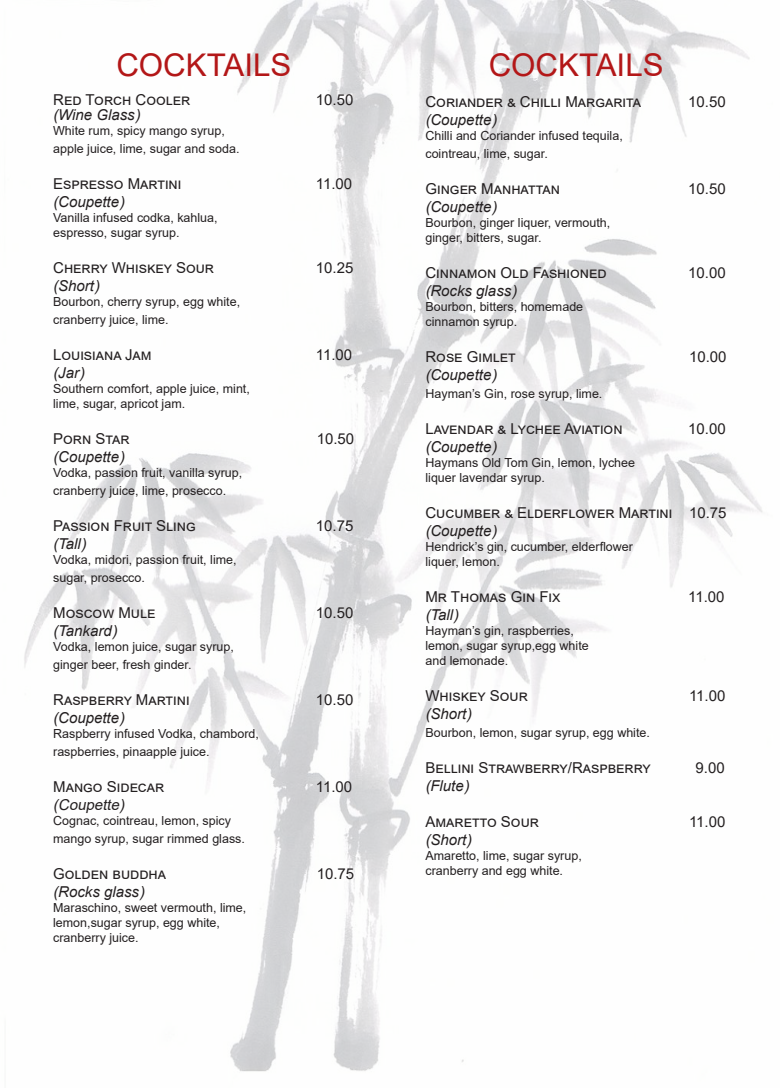
<style>
.page{position:relative;width:780px;height:1088px;background:#fff}
.page>*{position:absolute;margin:0;border:0;box-sizing:border-box;transform-origin:0 0}
.t1{font:31.25px "Arial";color:#b31718}
.t2{font:15px "Arial";color:#231f20}
.t3{font:italic 15px "Arial";color:#231f20}
.t4{font:italic 15px "Arial";color:#231f20}
.t5{font:12.5px "Arial";color:#231f20}
.s1{font-style:inherit}
</style>
<div class="page">
<img style="left:24px;top:0;width:739px;height:1072px">
<p class="t1" style="left:116px;top:43px;width:176px">COCKTAILS</p>
<p class="t2" style="left:53px;top:89px;width:134px">Red Torch Cooler</p>
<p class="t2" style="left:316px;top:89px;width:39px">10.50</p>
<p class="t3" style="left:53px;top:105px;width:92px"><span class="s1">(</span>Wine Glass<span class="s1">)</span></p>
<p class="t5" style="left:53px;top:122px;width:173px">White rum, spicy mango syrup,</p>
<p class="t5" style="left:53px;top:140px;width:188px">apple juice, lime, sugar and soda.</p>
<p class="t2" style="left:53px;top:173px;width:130px">Espresso Martini</p>
<p class="t2" style="left:316px;top:173px;width:38px">11.00</p>
<p class="t3" style="left:53px;top:192px;width:76px"><span class="s1">(</span>Coupette<span class="s1">)</span></p>
<p class="t5" style="left:53px;top:209px;width:166px">Vanilla infused codka, kahlua,</p>
<p class="t5" style="left:53px;top:224px;width:128px">espresso, sugar syrup.</p>
<p class="t2" style="left:53px;top:257px;width:158px">Cherry Whiskey Sour</p>
<p class="t2" style="left:316px;top:257px;width:39px">10.25</p>
<p class="t3" style="left:53px;top:276px;width:51px"><span class="s1">(</span>Short<span class="s1">)</span></p>
<p class="t5" style="left:53px;top:293px;width:188px">Bourbon, cherry syrup, egg white,</p>
<p class="t5" style="left:53px;top:311px;width:117px">cranberry juice, lime.</p>
<p class="t2" style="left:53px;top:344px;width:100px">Louisiana Jam</p>
<p class="t2" style="left:316px;top:344px;width:38px">11.00</p>
<p class="t3" style="left:53px;top:363px;width:36px"><span class="s1">(</span>Jar<span class="s1">)</span></p>
<p class="t5" style="left:53px;top:380px;width:198px">Southern comfort, apple juice, mint,</p>
<p class="t5" style="left:53px;top:395px;width:133px">lime, sugar, apricot jam.</p>
<p class="t2" style="left:53px;top:428px;width:74px">Porn Star</p>
<p class="t2" style="left:317px;top:428px;width:39px">10.50</p>
<p class="t3" style="left:53px;top:447px;width:76px"><span class="s1">(</span>Coupette<span class="s1">)</span></p>
<p class="t5" style="left:53px;top:464px;width:190px">Vodka, passion fruit, vanilla syrup,</p>
<p class="t5" style="left:53px;top:482px;width:174px">cranberry juice, lime, prosecco.</p>
<p class="t2" style="left:53px;top:515px;width:144px">Passion Fruit Sling</p>
<p class="t2" style="left:316px;top:515px;width:39px">10.75</p>
<p class="t3" style="left:53px;top:534px;width:38px"><span class="s1">(</span>Tall<span class="s1">)</span></p>
<p class="t5" style="left:53px;top:551px;width:185px">Vodka, midori, passion fruit, lime,</p>
<p class="t5" style="left:53px;top:569px;width:93px">sugar, prosecco.</p>
<p class="t2" style="left:53px;top:602px;width:104px">Moscow Mule</p>
<p class="t2" style="left:316px;top:602px;width:39px">10.50</p>
<p class="t3" style="left:53px;top:621px;width:69px"><span class="s1">(</span>Tankard<span class="s1">)</span></p>
<p class="t5" style="left:53px;top:638px;width:182px">Vodka, lemon juice, sugar syrup,</p>
<p class="t5" style="left:53px;top:656px;width:140px">ginger beer, fresh ginder.</p>
<p class="t2" style="left:53px;top:689px;width:138px">Raspberry Martini</p>
<p class="t2" style="left:316px;top:689px;width:39px">10.50</p>
<p class="t3" style="left:53px;top:708px;width:76px"><span class="s1">(</span>Coupette<span class="s1">)</span></p>
<p class="t5" style="left:53px;top:725px;width:207px">Raspberry infused Vodka, chambord,</p>
<p class="t5" style="left:53px;top:743px;width:158px">raspberries, pinaapple juice.</p>
<p class="t2" style="left:53px;top:776px;width:109px">Mango Sidecar</p>
<p class="t2" style="left:316px;top:776px;width:38px">11.00</p>
<p class="t4" style="left:53px;top:794px;width:76px">(Coupette)</p>
<p class="t5" style="left:53px;top:812px;width:179px">Cognac, cointreau, lemon, spicy</p>
<p class="t5" style="left:53px;top:830px;width:193px">mango syrup, sugar rimmed glass.</p>
<p class="t2" style="left:53px;top:863px;width:114px">Golden buddha</p>
<p class="t2" style="left:317px;top:863px;width:39px">10.75</p>
<p class="t3" style="left:53px;top:882px;width:96px"><span class="s1">(</span>Rocks glass<span class="s1">)</span></p>
<p class="t5" style="left:53px;top:899px;width:195px">Maraschino, sweet vermouth, lime,</p>
<p class="t5" style="left:53px;top:914px;width:168px">lemon,sugar syrup, egg white,</p>
<p class="t5" style="left:53px;top:929px;width:87px">cranberry juice.</p>
<p class="t1" style="left:488px;top:43px;width:176px">COCKTAILS</p>
<p class="t2" style="left:425px;top:91px;width:217px">Coriander &amp; Chilli Margarita</p>
<p class="t2" style="left:688px;top:91px;width:39px">10.50</p>
<p class="t3" style="left:425px;top:110px;width:76px"><span class="s1">(</span>Coupette<span class="s1">)</span></p>
<p class="t5" style="left:425px;top:127px;width:199px">Chilli and Coriander infused tequila,</p>
<p class="t5" style="left:425px;top:145px;width:124px">cointreau, lime, sugar.</p>
<p class="t2" style="left:425px;top:178px;width:136px">Ginger Manhattan</p>
<p class="t2" style="left:688px;top:178px;width:39px">10.50</p>
<p class="t3" style="left:425px;top:197px;width:76px"><span class="s1">(</span>Coupette<span class="s1">)</span></p>
<p class="t5" style="left:425px;top:214px;width:186px">Bourbon, ginger liquer, vermouth,</p>
<p class="t5" style="left:425px;top:229px;width:118px">ginger, bitters, sugar.</p>
<p class="t2" style="left:425px;top:262px;width:183px">Cinnamon Old Fashioned</p>
<p class="t2" style="left:688px;top:262px;width:39px">10.00</p>
<p class="t3" style="left:425px;top:281px;width:96px"><span class="s1">(</span>Rocks glass<span class="s1">)</span></p>
<p class="t5" style="left:425px;top:298px;width:159px">Bourbon, bitters, homemade</p>
<p class="t5" style="left:425px;top:313px;width:93px">cinnamon syrup.</p>
<p class="t2" style="left:425px;top:346px;width:92px">Rose Gimlet</p>
<p class="t2" style="left:689px;top:346px;width:39px">10.00</p>
<p class="t3" style="left:425px;top:365px;width:76px"><span class="s1">(</span>Coupette<span class="s1">)</span></p>
<p class="t5" style="left:425px;top:385px;width:178px">Hayman’s Gin, rose syrup, lime.</p>
<p class="t2" style="left:425px;top:418px;width:199px">Lavendar &amp; Lychee Aviation</p>
<p class="t2" style="left:688px;top:418px;width:39px">10.00</p>
<p class="t3" style="left:425px;top:437px;width:76px"><span class="s1">(</span>Coupette<span class="s1">)</span></p>
<p class="t5" style="left:425px;top:454px;width:211px">Haymans Old Tom Gin, lemon, lychee</p>
<p class="t5" style="left:425px;top:469px;width:121px">liquer lavendar syrup.</p>
<p class="t2" style="left:425px;top:502px;width:303px">Cucumber &amp; Elderflower Martini 10.75</p>
<p class="t3" style="left:425px;top:521px;width:76px"><span class="s1">(</span>Coupette<span class="s1">)</span></p>
<p class="t5" style="left:425px;top:538px;width:209px">Hendrick’s gin, cucumber, elderflower</p>
<p class="t5" style="left:425px;top:553px;width:76px">liquer, lemon.</p>
<p class="t2" style="left:425px;top:586px;width:136px">Mr Thomas Gin Fix</p>
<p class="t2" style="left:688px;top:586px;width:38px">11.00</p>
<p class="t3" style="left:425px;top:605px;width:38px"><span class="s1">(</span>Tall<span class="s1">)</span></p>
<p class="t5" style="left:425px;top:622px;width:150px">Hayman’s gin, raspberries,</p>
<p class="t5" style="left:425px;top:637px;width:165px">lemon, sugar syrup,egg white</p>
<p class="t5" style="left:425px;top:652px;width:84px">and lemonade.</p>
<p class="t2" style="left:425px;top:685px;width:100px">Whiskey Sour</p>
<p class="t2" style="left:689px;top:685px;width:38px">11.00</p>
<p class="t3" style="left:425px;top:704px;width:51px"><span class="s1">(</span>Short<span class="s1">)</span></p>
<p class="t5" style="left:425px;top:724px;width:226px">Bourbon, lemon, sugar syrup, egg white.</p>
<p class="t2" style="left:425px;top:757px;width:227px">Bellini Strawberry/Raspberry</p>
<p class="t2" style="left:695px;top:757px;width:31px">9.00</p>
<p class="t3" style="left:425px;top:776px;width:48px"><span class="s1">(</span>Flute<span class="s1">)</span></p>
<p class="t2" style="left:425px;top:811px;width:111px">Amaretto Sour</p>
<p class="t2" style="left:689px;top:811px;width:38px">11.00</p>
<p class="t3" style="left:425px;top:830px;width:51px"><span class="s1">(</span>Short<span class="s1">)</span></p>
<p class="t5" style="left:425px;top:847px;width:158px">Amaretto, lime, sugar syrup,</p>
<p class="t5" style="left:425px;top:862px;width:139px">cranberry and egg white.</p>
</div>
